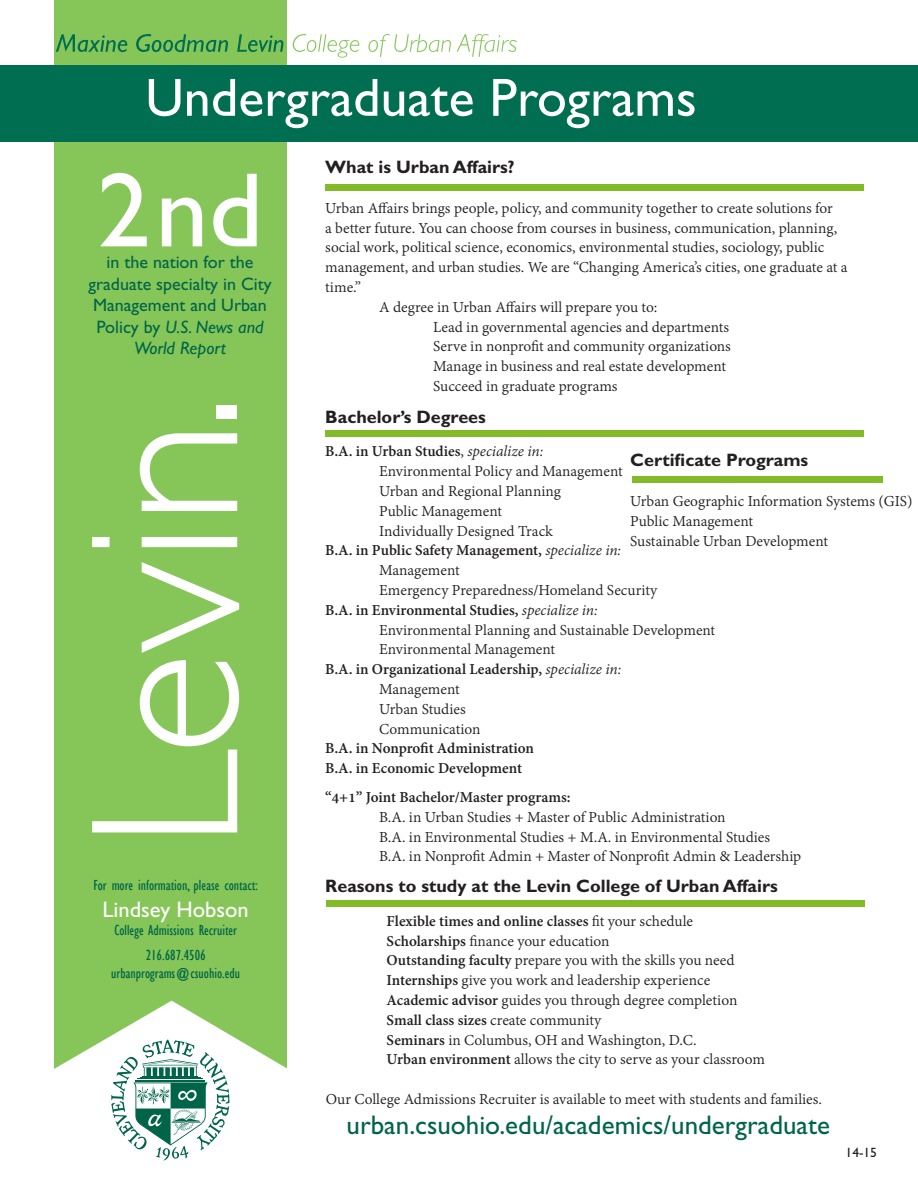
<style>
.page{position:relative;width:918px;height:1188px;background:#fff}
.page>*{position:absolute;margin:0;border:0;box-sizing:border-box;transform-origin:0 0}
.t1{font:300 212.85px "Gill Sans Std";letter-spacing:-.005em;color:#fff}
.t2{font:106.5px "Gill Sans Std";color:#fff}
.t3{font:54px "Gill Sans Std";color:#fff}
.t4{font:27px "Gill Sans Std";color:#006548}
.t5{font:22.5px "Gill Sans Std";color:#fff}
.t6{font:700 18px "Gill Sans Std";color:#231f20}
.t7{font:18px/21.6px "Gill Sans Std";color:#006548;text-align:center}
.t8{font:16.5px/19.8px "Adobe Devanagari";color:#231f20}
.t9{font:700 16.5px "Adobe Devanagari";color:#231f20}
.t10{font:condensed 15px "Gill Sans";color:#006548}
.t11{font:13.5px "Gill Sans Std";color:#231f20}
.s1{font-style:italic}
.s2{font-weight:400}
.s3{font-weight:400;font-style:italic}
.s4{font-weight:700}
</style>
<div class="page">
<div style="left:54px;top:0;width:233px;height:1143px;background:#86c659"></div>
<svg style="left:54px;top:1001px;width:233px;height:160px;fill:#fff"></svg>
<div style="left:0;top:65px;width:918px;height:77px;background:#006e51"></div>
<svg style="left:111px;top:1039px;width:119px;height:121px"></svg>
<svg style="left:56px;top:34px;width:72px;height:18px"></svg>
<svg style="left:136px;top:34px;width:92px;height:18px"></svg>
<svg style="left:237px;top:34px;width:47px;height:18px"></svg>
<svg style="left:293px;top:34px;width:66px;height:24px"></svg>
<svg style="left:368px;top:34px;width:83px;height:23px"></svg>
<svg style="left:457px;top:34px;width:60px;height:23px"></svg>
<div style="left:325px;top:185px;width:539px;height:6px;background:#82bb27"></div>
<div style="left:325px;top:431px;width:539px;height:6px;background:#82bb27"></div>
<div style="left:326px;top:900px;width:539px;height:6px;background:#82bb27"></div>
<div style="left:632px;top:477px;width:250px;height:6px;background:#82bb27"></div>
<p class="t3" style="left:146px;top:67px;width:553px">Undergraduate Programs</p>
<p class="t2" style="left:97px;top:149px;width:167px">2nd</p>
<p class="t7" style="left:88px;top:251px;width:185px">in the nation for the graduate specialty in City<br>Management and Urban<br>Policy by <span class="s1">U.S. News and<br>World Report</span></p>
<p class="t1" style="left:46px;top:849px;width:458px;rotate:-90deg">Levin.</p>
<p class="t6" style="left:325px;top:156px;width:191px">What is Urban Affairs?</p>
<p class="t8" style="left:325px;top:199px;width:524px">Urban Affairs brings people, policy, and community together to create solutions for<br>a better future. You can choose from courses in business, communication, planning, social work, political science, economics, environmental studies, sociology, public management, and urban studies. We are “Changing America’s cities, one graduate at a time.”</p>
<p class="t8" style="left:379px;top:298px;width:280px">A degree in Urban Affairs will prepare you to:</p>
<p class="t8" style="left:433px;top:318px;width:298px">Lead in governmental agencies and departments</p>
<p class="t8" style="left:433px;top:338px;width:299px">Serve in nonprofit and community organizations</p>
<p class="t8" style="left:433px;top:358px;width:294px">Manage in business and real estate development</p>
<p class="t8" style="left:433px;top:378px;width:186px">Succeed in graduate programs</p>
<p class="t6" style="left:325px;top:406px;width:162px">Bachelor’s Degrees</p>
<p class="t9" style="left:325px;top:442px;width:220px">B.A. in Urban Studies<span class="s2">,</span> <span class="s3">specialize in:</span></p>
<p class="t8" style="left:379px;top:463px;width:245px">Environmental Policy and Management</p>
<p class="t8" style="left:379px;top:483px;width:183px">Urban and Regional Planning</p>
<p class="t8" style="left:379px;top:502px;width:124px">Public Management</p>
<p class="t8" style="left:379px;top:522px;width:175px">Individually Designed Track</p>
<p class="t9" style="left:325px;top:541px;width:297px">B.A. in Public Safety Management, <span class="s3">specialize in:</span></p>
<p class="t8" style="left:379px;top:562px;width:82px">Management</p>
<p class="t8" style="left:379px;top:582px;width:280px">Emergency Preparedness/Homeland Security</p>
<p class="t9" style="left:325px;top:600px;width:274px">B.A. in Environmental Studies, <span class="s3">specialize in:</span></p>
<p class="t8" style="left:379px;top:621px;width:338px">Environmental Planning and Sustainable Development</p>
<p class="t8" style="left:379px;top:641px;width:177px">Environmental Management</p>
<p class="t9" style="left:325px;top:660px;width:298px">B.A. in Organizational Leadership, <span class="s3">specialize in:</span></p>
<p class="t8" style="left:379px;top:681px;width:82px">Management</p>
<p class="t8" style="left:379px;top:700px;width:88px">Urban Studies</p>
<p class="t8" style="left:379px;top:720px;width:103px">Communication</p>
<p class="t9" style="left:325px;top:739px;width:210px">B.A. in Nonprofit Administration</p>
<p class="t9" style="left:325px;top:759px;width:198px">B.A. in Economic Development</p>
<p class="t9" style="left:325px;top:788px;width:247px">“4+1” Joint Bachelor/Master programs:</p>
<p class="t8" style="left:379px;top:808px;width:348px">B.A. in Urban Studies + Master of Public Administration</p>
<p class="t8" style="left:379px;top:828px;width:392px">B.A. in Environmental Studies + M.A. in Environmental Studies</p>
<p class="t8" style="left:379px;top:848px;width:424px">B.A. in Nonprofit Admin + Master of Nonprofit Admin &amp; Leadership</p>
<p class="t6" style="left:630px;top:450px;width:180px">Certificate Programs</p>
<p class="t8" style="left:630px;top:493px;width:284px">Urban Geographic Information Systems (GIS)</p>
<p class="t8" style="left:630px;top:512px;width:124px">Public Management</p>
<p class="t8" style="left:630px;top:532px;width:199px">Sustainable Urban Development</p>
<p class="t10" style="left:93px;top:876px;width:166px">For more information, please contact:</p>
<p class="t6" style="left:325px;top:875px;width:454px">Reasons to study at the Levin College of Urban Affairs</p>
<p class="t5" style="left:103px;top:896px;width:148px">Lindsey Hobson</p>
<p class="t10" style="left:114px;top:921px;width:124px">College Admissions Recruiter</p>
<p class="t10" style="left:146px;top:946px;width:62px">216.687.4506</p>
<p class="t10" style="left:111px;top:964px;width:130px">urbanprograms@csuohio.edu</p>
<p class="t9" style="left:387px;top:911px;width:308px">Flexible times and online classes <span class="s2">fit your schedule</span></p>
<p class="t8" style="left:387px;top:932px;width:225px"><span class="s4">Scholarships</span> finance your education</p>
<p class="t8" style="left:387px;top:952px;width:349px"><span class="s4">Outstanding faculty</span> prepare you with the skills you need</p>
<p class="t8" style="left:387px;top:972px;width:325px"><span class="s4">Internships</span> give you work and leadership experience</p>
<p class="t8" style="left:387px;top:992px;width:352px"><span class="s4">Academic advisor</span> guides you through degree completion</p>
<p class="t9" style="left:387px;top:1010px;width:216px">Small class sizes <span class="s2">create community</span></p>
<p class="t8" style="left:387px;top:1031px;width:311px"><span class="s4">Seminars</span> in Columbus, OH and Washington, D.C.</p>
<p class="t8" style="left:387px;top:1051px;width:380px"><span class="s4">Urban environment</span> allows the city to serve as your classroom</p>
<p class="t8" style="left:326px;top:1091px;width:498px">Our College Admissions Recruiter is available to meet with students and families.</p>
<p class="t4" style="left:347px;top:1109px;width:485px">urban.csuohio.edu/academics/undergraduate</p>
<p class="t11" style="left:846px;top:1144px;width:33px">14-15</p>
</div>
